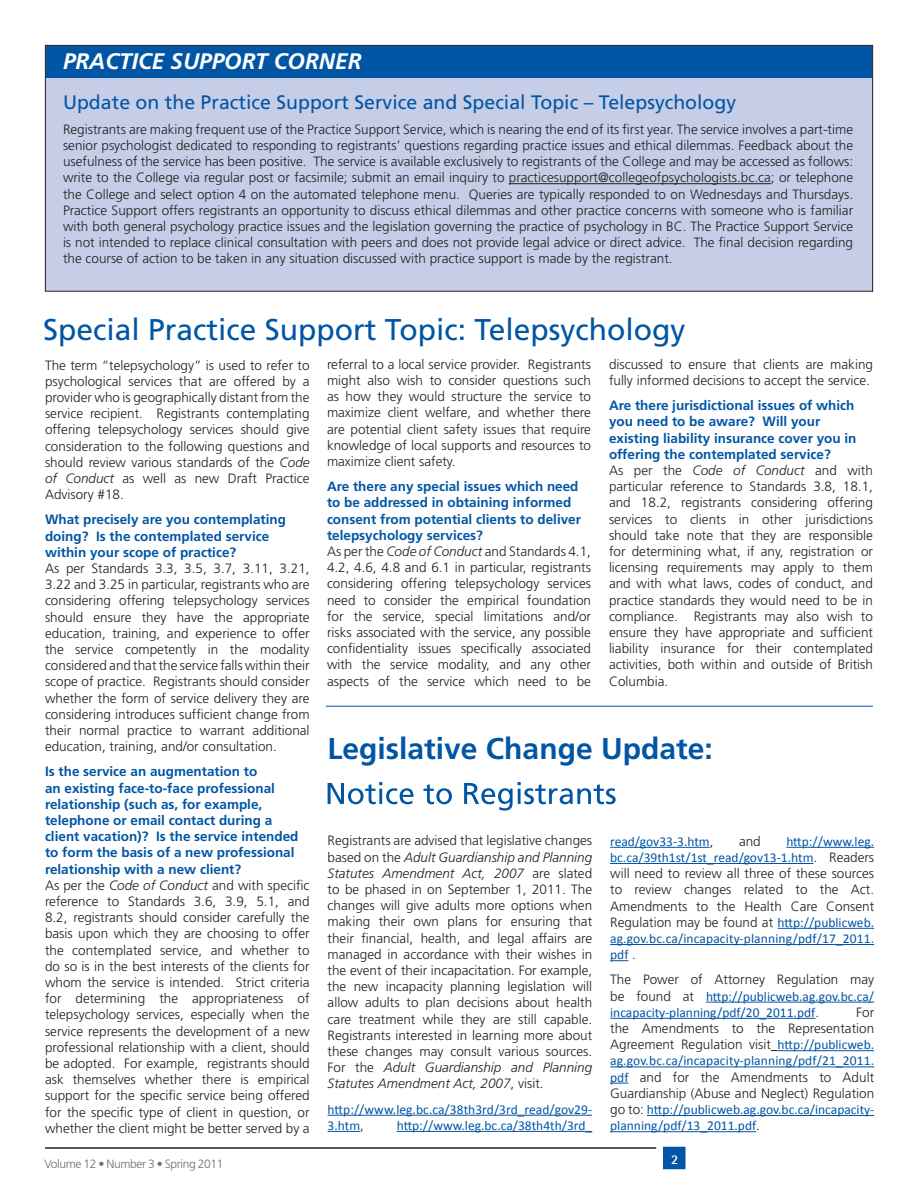
<style>
.page{position:relative;width:918px;height:1188px;background:#fff}
.page>*{position:absolute;margin:0;border:0;box-sizing:border-box;transform-origin:0 0}
.t1{font:30px "Frutiger";color:#0155a5}
.t2{font:700 30px "Frutiger";color:#0155a5}
.t3{font:italic 700 22.5px "Frutiger";color:#fff}
.t4{font:19.5px "Frutiger";color:#0155a5}
.t5{font:300 13.5px/16.2px "Frutiger";color:#231f20;text-align:justify}
.t6{font:700 13.5px/16.2px "Frutiger";color:#0155a5}
.t7{font:13.5px/16.2px "Calibri";color:#0155a5}
.t8{font:700 13.5px "Rotis Semi Sans Std";color:#fff}
.t9{font:300 12px "Frutiger";letter-spacing:-.03em;color:#6c6d70}
.s1{font-style:italic}
.s2{font-family:"Frutiger";font-weight:300;color:#231f20}
.s3{font-family:"Calibri";font-weight:400;color:#0155a5}
</style>
<div class="page">
<div style="left:663px;top:1147px;width:23px;height:22px;background:#0155a5"></div>
<hr style="left:45px;top:1147px;width:611px;height:2px;background:#231f20">
<div style="left:45px;top:45px;width:828px;height:246px;background:#c6cde7"></div>
<svg style="left:328px;top:782px;width:288px;height:29px"></svg>
<hr style="left:328px;top:1115px;width:264px;height:1px;background:#0155a5">
<hr style="left:328px;top:1131px;width:32px;height:1px;background:#0155a5">
<hr style="left:397px;top:1131px;width:195px;height:1px;background:#0155a5">
<hr style="left:610px;top:847px;width:100px;height:1px;background:#0155a5">
<hr style="left:786px;top:847px;width:88px;height:1px;background:#0155a5">
<hr style="left:610px;top:863px;width:203px;height:1px;background:#0155a5">
<hr style="left:778px;top:928px;width:96px;height:1px;background:#0155a5">
<hr style="left:610px;top:944px;width:264px;height:1px;background:#0155a5">
<svg style="left:610px;top:960px;width:19px;height:1px"></svg>
<hr style="left:706px;top:1002px;width:168px;height:1px;background:#0155a5">
<hr style="left:610px;top:1018px;width:205px;height:1px;background:#0155a5">
<hr style="left:778px;top:1050px;width:96px;height:1px;background:#0155a5">
<hr style="left:610px;top:1066px;width:264px;height:1px;background:#0155a5">
<svg style="left:610px;top:1083px;width:19px;height:1px"></svg>
<hr style="left:647px;top:1115px;width:227px;height:1px;background:#0155a5">
<hr style="left:610px;top:1131px;width:146px;height:1px;background:#0155a5">
<div style="left:47px;top:46px;width:825px;height:31px;background:#0155a5"></div>
<hr style="left:509px;top:183px;width:262px;height:1px;background:#231f20">
<hr style="left:326px;top:706px;width:547px;height:1px;background:#0155a5">
<p class="t3" style="left:63px;top:48px;width:300px">PRACTICE SUPPORT CORNER</p>
<p class="t4" style="left:63px;top:90px;width:675px">Update on the Practice Support Service and Special Topic – Telepsychology</p>
<p class="t5" style="left:63px;top:121px;width:792px">Registrants are making frequent use of the Practice Support Service, which is nearing the end of its first year. The service involves a part-time senior psychologist dedicated to responding to registrants’ questions regarding practice issues and ethical dilemmas. Feedback about the usefulness of the service has been positive. The service is available exclusively to registrants of the College and may be accessed as follows: write to the College via regular post or facsimile; submit an email inquiry to practicesupport@collegeofpsychologists.bc.ca; or telephone the College and select option 4 on the automated telephone menu. Queries are typically responded to on Wednesdays and Thursdays.<br>Practice Support offers registrants an opportunity to discuss ethical dilemmas and other practice concerns with someone who is familiar with both general psychology practice issues and the legislation governing the practice of psychology in BC. The Practice Support Service is not intended to replace clinical consultation with peers and does not provide legal advice or direct advice. The final decision regarding the course of action to be taken in any situation discussed with practice support is made by the registrant.</p>
<p class="t1" style="left:43px;top:312px;width:644px">Special Practice Support Topic: Telepsychology</p>
<p class="t5" style="left:45px;top:357px;width:266px">The term “telepsychology” is used to refer to psychological services that are offered by a provider who is geographically distant from the service recipient. Registrants contemplating offering telepsychology services should give consideration to the following questions and should review various standards of the <span class="s1">Code of Conduct</span> as well as new Draft Practice Advisory #18.</p>
<p class="t6" style="left:45px;top:512px;width:243px">What precisely are you contemplating doing? Is the contemplated service within your scope of practice?</p>
<p class="t5" style="left:45px;top:560px;width:266px">As per Standards 3.3, 3.5, 3.7, 3.11, 3.21, 3.22 and 3.25 in particular, registrants who are considering offering telepsychology services should ensure they have the appropriate education, training, and experience to offer the service competently in the modality considered and that the service falls within their scope of practice. Registrants should consider whether the form of service delivery they are considering introduces sufficient change from their normal practice to warrant additional education, training, and/or consultation.</p>
<p class="t6" style="left:45px;top:764px;width:255px">Is the service an augmentation to<br>an existing face-to-face professional relationship (such as, for example, telephone or email contact during a client vacation)? Is the service intended to form the basis of a new professional relationship with a new client?</p>
<p class="t5" style="left:45px;top:877px;width:266px">As per the <span class="s1">Code of Conduct</span> and with specific reference to Standards 3.6, 3.9, 5.1, and 8.2, registrants should consider carefully the basis upon which they are choosing to offer the contemplated service, and whether to do so is in the best interests of the clients for whom the service is intended. Strict criteria for determining the appropriateness of telepsychology services, especially when the service represents the development of a new professional relationship with a client, should be adopted. For example, registrants should ask themselves whether there is empirical support for the specific service being offered for the specific type of client in question, or whether the client might be better served by a</p>
<p class="t5" style="left:327px;top:356px;width:266px">referral to a local service provider. Registrants might also wish to consider questions such as how they would structure the service to maximize client welfare, and whether there are potential client safety issues that require knowledge of local supports and resources to maximize client safety.</p>
<p class="t6" style="left:327px;top:478px;width:256px">Are there any special issues which need to be addressed in obtaining informed consent from potential clients to deliver telepsychology services?</p>
<p class="t5" style="left:327px;top:543px;width:266px">As per the <span class="s1">Code of Conduct</span> and Standards 4.1, 4.2, 4.6, 4.8 and 6.1 in particular, registrants considering offering telepsychology services need to consider the empirical foundation for the service, special limitations and/or risks associated with the service, any possible confidentiality issues specifically associated with the service modality, and any other aspects of the service which need to be</p>
<p class="t5" style="left:609px;top:356px;width:266px">discussed to ensure that clients are making fully informed decisions to accept the service.</p>
<p class="t6" style="left:609px;top:397px;width:249px">Are there jurisdictional issues of which you need to be aware? Will your existing liability insurance cover you in offering the contemplated service?</p>
<p class="t5" style="left:609px;top:462px;width:266px">As per the <span class="s1">Code of Conduct</span> and with particular reference to Standards 3.8, 18.1, and 18.2, registrants considering offering services to clients in other jurisdictions should take note that they are responsible for determining what, if any, registration or licensing requirements may apply to them and with what laws, codes of conduct, and practice standards they would need to be in compliance. Registrants may also wish to ensure they have appropriate and sufficient liability insurance for their contemplated activities, both within and outside of British Columbia.</p>
<p class="t2" style="left:328px;top:731px;width:387px">Legislative Change Update:</p>
<p class="t5" style="left:328px;top:833px;width:266px">Registrants are advised that legislative changes based on the <span class="s1">Adult Guardianship and Planning Statutes Amendment Act, 2007</span> are slated to be phased in on September 1, 2011. The changes will give adults more options when making their own plans for ensuring that their financial, health, and legal affairs are managed in accordance with their wishes in the event of their incapacitation. For example, the new incapacity planning legislation will allow adults to plan decisions about health care treatment while they are still capable.<br>Registrants interested in learning more about these changes may consult various sources.<br>For the <span class="s1">Adult Guardianship and Planning Statutes Amendment Act, 2007</span>, visit.</p>
<p class="t7" style="left:328px;top:1101px;width:266px">http://www.leg.bc.ca/38th3rd/3rd_read/gov29-<br>3.htm<span class="s2">,</span></p>
<p class="t7" style="left:610px;top:833px;width:105px">read/gov33-3.htm<span class="s2">,</span></p>
<p class="t5" style="left:739px;top:833px;width:23px">and</p>
<p class="t5" style="left:610px;top:833px;width:266px;text-indent:176px"><span class="s3">http://www.leg. bc.ca/39th1st/1st_read/gov13-1.htm</span>. Readers will need to review all three of these sources to review changes related to the Act.<br>Amendments to the Health Care Consent Regulation may be found at <span class="s3">http://publicweb. ag.gov.bc.ca/incapacity-planning/pdf/17_2011. pdf</span> .</p>
<p class="t7" style="left:610px;top:972px;width:266px;text-align:justify"><span class="s2">The Power of Attorney Regulation may be found at</span> http://publicweb.ag.gov.bc.ca/ incapacity-planning/pdf/20_2011.pdf<span class="s2">.</span></p>
<p class="t5" style="left:610px;top:1004px;width:266px;text-indent:246px">For the Amendments to the Representation Agreement Regulation visit <span class="s3">http://publicweb. ag.gov.bc.ca/incapacity-planning/pdf/21_2011. pdf</span> and for the Amendments to Adult Guardianship (Abuse and Neglect) Regulation go to: <span class="s3">http://publicweb.ag.gov.bc.ca/incapacity&shy;planning/pdf/13_2011.pdf</span>.</p>
<p class="t7" style="left:397px;top:1117px;width:197px">http://www.leg.bc.ca/38th4th/3rd_</p>
<p class="t9" style="left:45px;top:1157px;width:181px">Volume 12 • Number 3 • Spring 2011</p>
<p class="t8" style="left:671px;top:1151px;width:9px">2</p>
</div>
